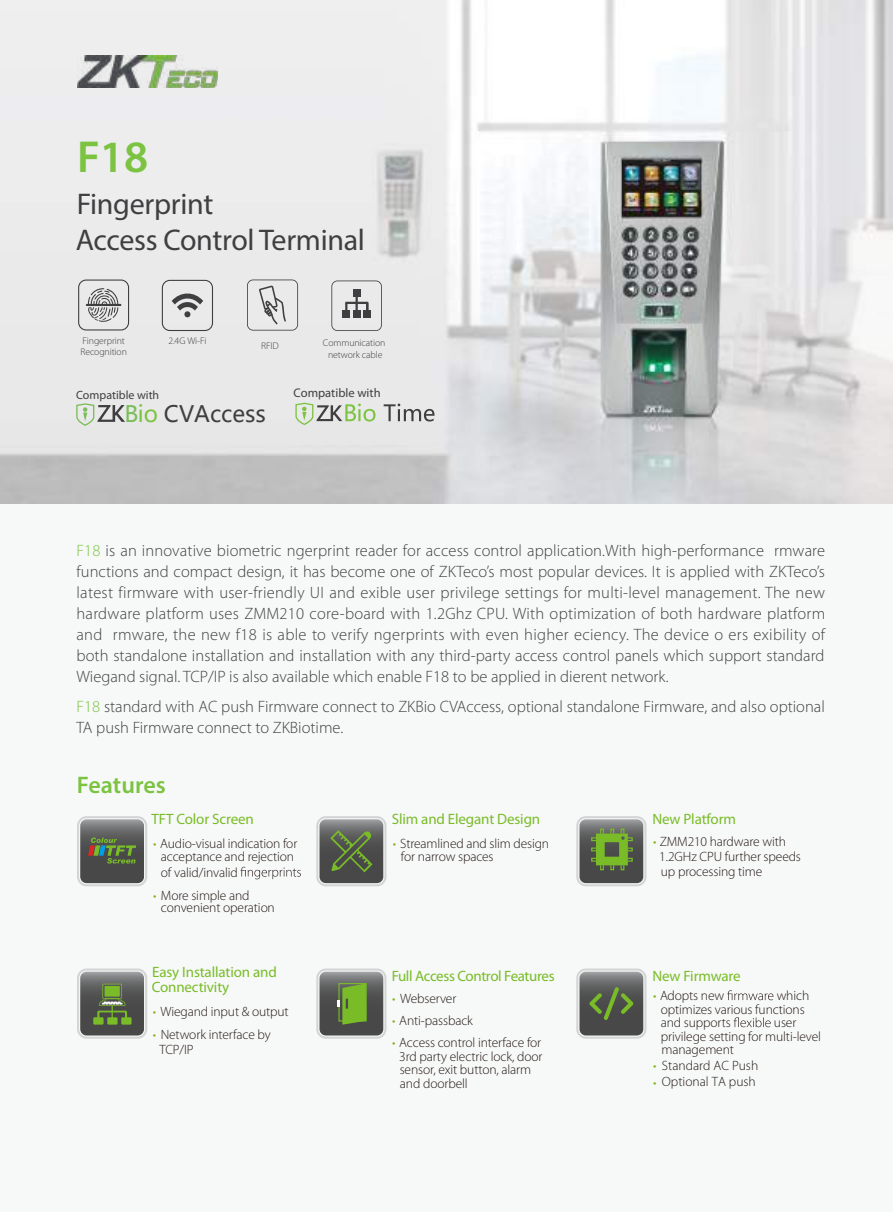
<style>
.page{position:relative;width:893px;height:1212px;background:#f7f9f8}
.page>*{position:absolute;margin:0;border:0;box-sizing:border-box;transform-origin:0 0}
.t1{font:600 45px "Myriad Pro";color:#7bc341}
.t2{font:30px/36px "Myriad Pro";letter-spacing:-.01em;color:#3f3f41}
.t3{font:600 24px "Myriad Pro";color:#7bc341}
.t4{font:22.5px "Microsoft Ya Hei";color:#3f3f41}
.t5{font:300 16.5px/21px "Myriad Pro";color:#3f3f41;text-align:justify}
.t6{font:15px/15px "Myriad Pro";letter-spacing:-.01em;color:#79bc28}
.t7{font:300 13.5px/13.5px "Myriad Pro";letter-spacing:-.01em;color:#231815}
.t8{font:12.6px "Myriad Pro";color:#3f3f41}
.t9{font:12px "Myriad Pro";color:#3f3f41}
.t10{font:300 9.75px/11.7px "Myriad Pro";letter-spacing:-.01em;color:#3f3f41}
.s1{color:#79be58}
.s2{color:#7bc341}
.s3{color:#80b21a}
</style>
<div class="page">
<img style="left:0;top:0;width:893px;height:504px">
<img style="left:77px;top:55px;width:140px;height:33px">
<svg style="left:78px;top:279px;width:51px;height:51px"></svg>
<svg style="left:247px;top:279px;width:51px;height:52px"></svg>
<svg style="left:384px;top:404px;width:50px;height:17px"></svg>
<svg style="left:295px;top:403px;width:80px;height:22px"></svg>
<svg style="left:162px;top:280px;width:51px;height:51px"></svg>
<svg style="left:331px;top:280px;width:51px;height:51px"></svg>
<hr style="left:345px;top:302px;width:23px;height:2px;background:#3f3f41">
<svg style="left:76px;top:403px;width:49px;height:23px"></svg>
<svg style="left:241px;top:867px;width:60px;height:12px"></svg>
<div style="left:77px;top:816px;width:70px;height:70px;background:#d2d5d3;border-radius:10px"></div>
<svg style="left:79px;top:818px;width:66px;height:66px"></svg>
<svg style="left:80px;top:819px;width:64px;height:64px;background:#5e6358"></svg>
<div style="left:316px;top:816px;width:70px;height:70px;background:linear-gradient(to right,#dadddb,#dbdedc);border-radius:10px"></div>
<svg style="left:318px;top:818px;width:66px;height:66px"></svg>
<svg style="left:319px;top:819px;width:64px;height:64px;background:#5e6557"></svg>
<div style="left:576px;top:816px;width:70px;height:70px;background:linear-gradient(to right,#dadddb,#dbdedc);border-radius:10px"></div>
<svg style="left:578px;top:818px;width:66px;height:66px"></svg>
<svg style="left:579px;top:819px;width:64px;height:64px;background:#647351"></svg>
<svg style="left:77px;top:968px;width:70px;height:71px"></svg>
<div style="left:79px;top:970px;width:66px;height:66px;background:#dddfdf;border-radius:8px"></div>
<svg style="left:80px;top:972px;width:64px;height:63px;background:#606a56"></svg>
<svg style="left:316px;top:968px;width:70px;height:71px"></svg>
<svg style="left:318px;top:970px;width:66px;height:66px"></svg>
<svg style="left:319px;top:972px;width:64px;height:63px;background:#637451"></svg>
<svg style="left:727px;top:990px;width:46px;height:10px"></svg>
<svg style="left:734px;top:1017px;width:37px;height:10px"></svg>
<svg style="left:576px;top:968px;width:70px;height:71px"></svg>
<svg style="left:578px;top:970px;width:66px;height:66px"></svg>
<svg style="left:579px;top:972px;width:64px;height:63px;background:#5d6356"></svg>
<h1 class="t1" style="left:77px;top:128px;width:73px">F18</h1>
<h2 class="t2" style="left:76px;top:185px;width:291px">Fingerprint<br>Access Control Terminal</h2>
<p class="t10" style="left:80px;top:335px;width:48px">Fingerprint<br>Recognition</p>
<p class="t10" style="left:261px;top:340px;width:19px">RFID</p>
<p class="t10" style="left:168px;top:335px;width:40px">2.4G Wi-Fi</p>
<p class="t10" style="left:323px;top:337px;width:64px;text-align:center">Communication network cable</p>
<p class="t9" style="left:76px;top:388px;width:85px">Compatible with</p>
<p class="t8" style="left:294px;top:385px;width:89px">Compatible with</p>
<h3 class="t4" style="left:124px;top:399px;width:143px"><span class="s1">B</span><span class="s2">io</span> CVAccess</h3>
<p class="t5" style="left:77px;top:540px;width:750px"><span class="s2">F18</span> is an innovative biometric ngerprint reader for access control application.With high-performance rmware functions and compact design, it has become one of ZKTeco’s most popular devices. It is applied with ZKTeco’s latest firmware with user-friendly UI and exible user privilege settings for multi-level management. The new hardware platform uses ZMM210 core-board with 1.2Ghz CPU. With optimization of both hardware platform and rmware, the new f18 is able to verify ngerprints with even higher eciency. The device o ers exibility of both standalone installation and installation with any third-party access control panels which support standard Wiegand signal. TCP/IP is also available which enable F18 to be applied in dierent network.</p>
<p class="t5" style="left:77px;top:695px;width:750px"><span class="s2">F18</span> standard with AC push Firmware connect to ZKBio CVAccess, optional standalone Firmware, and also optional<br>TA push Firmware connect to ZKBiotime.</p>
<h3 class="t3" style="left:77px;top:769px;width:90px">Features</h3>
<p class="t6" style="left:152px;top:812px;width:104px">TFT Color Screen</p>
<p class="t7" style="left:153px;top:837px;width:146px;text-align:center"><span class="s3">•</span> Audio-visual indication for acceptance and rejection</p>
<p class="t7" style="left:161px;top:865px;width:78px">of valid/invalid</p>
<p class="t7" style="left:161px;top:890px;width:116px;line-height:12px;text-indent:-8px"><span class="s3">•</span> More simple and convenient operation</p>
<p class="t6" style="left:152px;top:965px;width:127px">Easy Installation and<br>Connectivity</p>
<p class="t7" style="left:153px;top:1005px;width:138px"><span class="s3">•</span> Wiegand input &amp; output</p>
<p class="t7" style="left:160px;top:1027px;width:113px;line-height:15px;text-indent:-7px"><span class="s3">•</span> Network interface by<br>TCP/IP</p>
<p class="t6" style="left:392px;top:812px;width:150px">Slim and Elegant Design</p>
<p class="t7" style="left:401px;top:837px;width:150px;text-indent:-8px"><span class="s3">•</span> Streamlined and slim design for narrow spaces</p>
<p class="t6" style="left:392px;top:969px;width:164px">Full Access Control Features</p>
<p class="t7" style="left:392px;top:992px;width:66px"><span class="s3">•</span> Webserver</p>
<p class="t7" style="left:392px;top:1014px;width:82px"><span class="s3">•</span> Anti-passback</p>
<p class="t7" style="left:399px;top:1036px;width:145px;text-indent:-7px"><span class="s3">•</span> Access control interface for<br>3rd party electric lock, door sensor, exit button, alarm and doorbell</p>
<p class="t6" style="left:652px;top:812px;width:85px">New Platform</p>
<p class="t7" style="left:659px;top:835px;width:143px;line-height:15px;text-indent:-6px"><span class="s3">•</span> ZMM210 hardware with<br>1.2GHz CPU further speeds up processing time</p>
<p class="t6" style="left:652px;top:969px;width:90px">New Firmware</p>
<p class="t7" style="left:653px;top:989px;width:73px"><span class="s3">•</span> Adopts new</p>
<p class="t7" style="left:661px;top:989px;width:150px;text-indent:116px">which optimizes various functions and supports</p>
<p class="t7" style="left:661px;top:1016px;width:162px;text-indent:113px">user privilege setting for multi-level management</p>
<p class="t7" style="left:653px;top:1059px;width:107px"><span class="s3">•</span> Standard AC Push</p>
<p class="t7" style="left:653px;top:1075px;width:104px"><span class="s3">•</span> Optional TA push</p>
</div>
